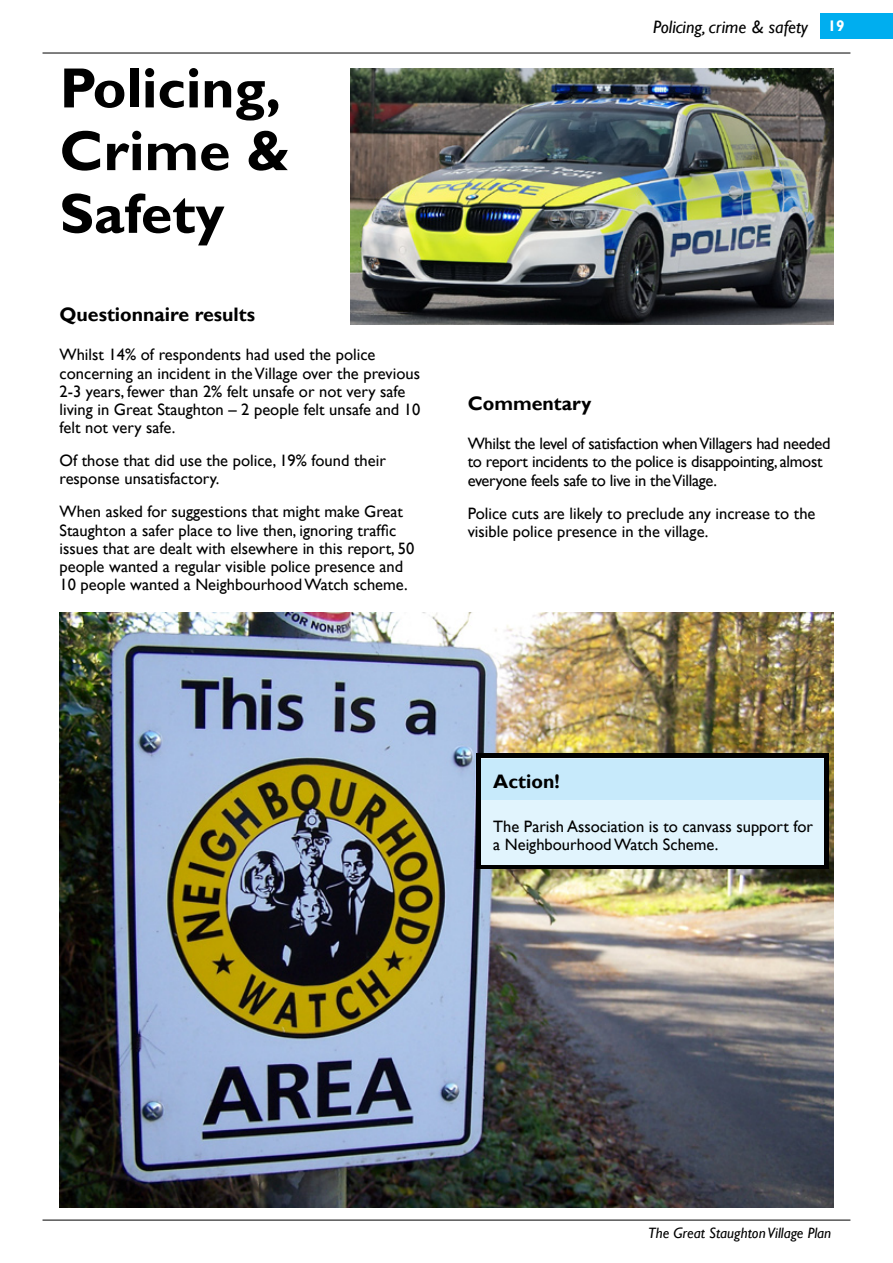
<style>
.page{position:relative;width:893px;height:1263px;background:#fff}
.page>*{position:absolute;margin:0;border:0;box-sizing:border-box;transform-origin:0 0}
.t1{font:700 57px/62.7px "Gill Sans";color:#000}
.t2{font:700 19.5px "Gill Sans";color:#000}
.t3{font:italic 18px "Gill Sans";color:#000}
.t4{font:16.5px/18.1px "Gill Sans";color:#000}
.t5{font:16.5px/18.1px "Gill Sans";letter-spacing:-.02em;color:#000}
.t6{font:700 15.3px "Gill Sans";color:#fff}
.t7{font:italic 15px "Gill Sans";color:#000}
</style>
<div class="page">
<hr style="left:43px;top:53px;width:807px;height:1px;background:#000">
<hr style="left:43px;top:1220px;width:807px;height:1px;background:#000">
<img style="left:60px;top:612px;width:773px;height:596px">
<div style="left:821px;top:14px;width:72px;height:25px;background:#00aeef"></div>
<div style="left:476px;top:753px;width:353px;height:116px;background:#000"></div>
<div style="left:481px;top:758px;width:342px;height:107px;background:#e1f4fd"></div>
<div style="left:481px;top:759px;width:342px;height:40px;background:#c7eafb"></div>
<img style="left:350px;top:68px;width:483px;height:257px">
<h1 class="t1" style="left:60px;top:58px;width:231px">Policing,<br>Crime &amp;<br>Safety</h1>
<p class="t2" style="left:60px;top:302px;width:197px">Questionnaire results</p>
<p class="t4" style="left:60px;top:346px;width:362px">Whilst 14% of respondents had used the police concerning an incident in the Village over the previous 2-3 years, fewer than 2% felt unsafe or not very safe living in Great Staughton – 2 people felt unsafe and 10 felt not very safe.</p>
<p class="t4" style="left:60px;top:452px;width:328px">Of those that did use the police, 19% found their response unsatisfactory.</p>
<p class="t4" style="left:60px;top:503px;width:356px">When asked for suggestions that might make Great Staughton a safer place to live then, ignoring traffic issues that are dealt with elsewhere in this report, 50 people wanted a regular visible police presence and 10 people wanted a Neighbourhood Watch scheme.</p>
<p class="t3" style="left:653px;top:16px;width:156px">Policing, crime &amp; safety</p>
<p class="t6" style="left:828px;top:17px;width:18px">19</p>
<p class="t2" style="left:468px;top:391px;width:125px">Commentary</p>
<p class="t5" style="left:468px;top:435px;width:364px">Whilst the level of satisfaction when Villagers had needed to report incidents to the police is disappointing, almost everyone feels safe to live in the Village.</p>
<p class="t4" style="left:468px;top:504px;width:349px">Police cuts are likely to preclude any increase to the visible police presence in the village.</p>
<p class="t2" style="left:493px;top:770px;width:68px">Action!</p>
<p class="t4" style="left:493px;top:818px;width:321px">The Parish Association is to canvass support for a Neighbourhood Watch Scheme.</p>
<p class="t7" style="left:648px;top:1224px;width:185px">The Great Staughton Village Plan</p>
</div>
